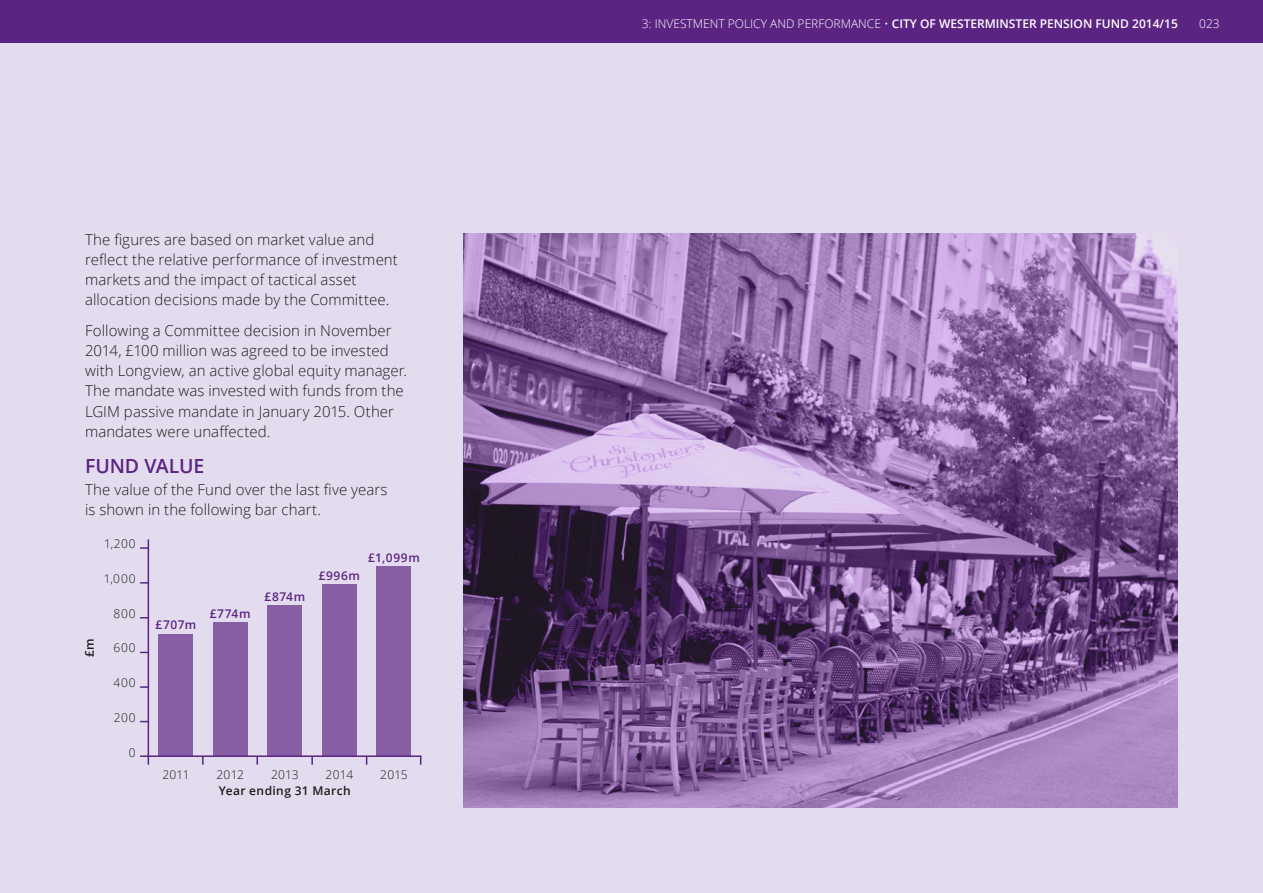
<style>
.page{position:relative;width:1263px;height:893px;background:#e3dcee}
.page>*{position:absolute;margin:0;border:0;box-sizing:border-box;transform-origin:0 0}
.WCC_AR2014_Subhead_0{font:600 19.5px "Open Sans";letter-spacing:-.005em;color:#5b2482}
.WCC_AR2014_General_T{font:300 15px/20.2px "Open Sans";letter-spacing:.005em;color:#1c1c1a}
.t1{font:600 12px "Open Sans";color:#fff}
.t2{font:300 12px "Open Sans";letter-spacing:.025em;color:#1c1c1a}
.t3{font:300 12px "Open Sans";color:#fff}
.t4{font:600 12px "Open Sans";letter-spacing:.05em;color:#5b2482}
.t5{font:600 12px "Open Sans";letter-spacing:.035em;color:#1c1c1a}
.s1{font-weight:300}
</style>
<div class="page">
<svg style="left:140px;top:547px;width:7px;height:2px"></svg>
<svg style="left:140px;top:582px;width:7px;height:2px"></svg>
<svg style="left:140px;top:686px;width:7px;height:2px"></svg>
<svg style="left:140px;top:755px;width:7px;height:2px"></svg>
<svg style="left:147px;top:539px;width:275px;height:226px"></svg>
<img style="left:463px;top:234px;width:715px;height:574px">
<div style="left:0;top:0;width:1263px;height:43px;background:#5b2482"></div>
<p class="WCC_AR2014_General_T" style="left:85px;top:229px;width:314px">The figures are based on market value and reflect the relative performance of investment markets and the impact of tactical asset allocation decisions made by the Committee.</p>
<p class="WCC_AR2014_General_T" style="left:85px;top:320px;width:323px">Following a Committee decision in November 2014, £100 million was agreed to be invested with Longview, an active global equity manager.<br>The mandate was invested with funds from the LGIM passive mandate in January 2015. Other mandates were unaffected.</p>
<p class="WCC_AR2014_Subhead_0" style="left:85px;top:452px;width:121px">FUND VALUE</p>
<p class="WCC_AR2014_General_T" style="left:85px;top:479px;width:304px">The value of the Fund over the last five years is shown in the following bar chart.</p>
<p class="t5" style="left:81px;top:657px;width:20px;rotate:-90deg">£m</p>
<p class="t2" style="left:104px;top:536px;width:33px">1,200</p>
<p class="t2" style="left:104px;top:570px;width:33px">1,000</p>
<p class="t2" style="left:114px;top:605px;width:23px">800</p>
<p class="t2" style="left:114px;top:640px;width:24px">600</p>
<p class="t2" style="left:113px;top:675px;width:24px">400</p>
<p class="t2" style="left:114px;top:709px;width:23px">200</p>
<p class="t2" style="left:129px;top:744px;width:8px">0</p>
<p class="t4" style="left:156px;top:617px;width:42px">£707m</p>
<p class="t4" style="left:210px;top:605px;width:42px">£774m</p>
<p class="t4" style="left:264px;top:588px;width:42px">£874m</p>
<p class="t4" style="left:319px;top:567px;width:43px">£996m</p>
<p class="t4" style="left:368px;top:549px;width:53px">£1,099m</p>
<p class="t2" style="left:162px;top:766px;width:29px">2011</p>
<p class="t2" style="left:216px;top:766px;width:29px">2012</p>
<p class="t2" style="left:271px;top:766px;width:29px">2013</p>
<p class="t2" style="left:326px;top:766px;width:29px">2014</p>
<p class="t2" style="left:380px;top:766px;width:29px">2015</p>
<p class="t5" style="left:219px;top:782px;width:134px">Year ending 31 March</p>
<p class="t3" style="left:642px;top:15px;width:226px">3: INVESTMENT POLICY AND PERFORMAN</p>
<p class="t1" style="left:820px;top:15px;width:359px"><span class="s1">1: PREFACE •</span> CITY OF WESTERMINSTER PENSION FUND 2014/15</p>
<p class="t3" style="left:1199px;top:15px;width:22px">023</p>
</div>
